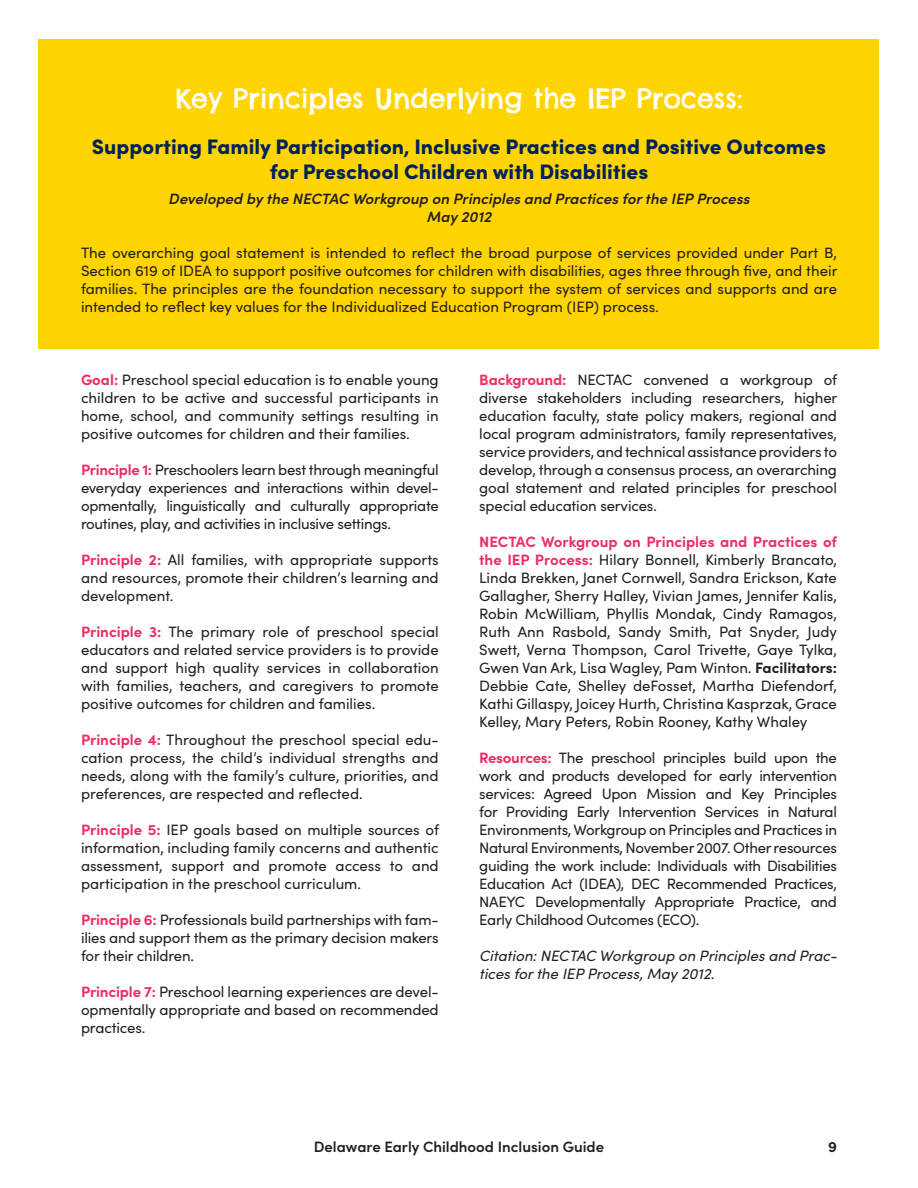
<style>
.page{position:relative;width:918px;height:1188px;background:#fff}
.page>*{position:absolute;margin:0;border:0;box-sizing:border-box;transform-origin:0 0}
.t1{font:27px "Chelsea Market";color:#fff}
.t2{font:900 21px/25.2px "Sofia Pro";color:#002259;text-align:center}
.t3{font:15px/18px "Sofia Pro";letter-spacing:-.01em;color:#231f20;text-align:justify}
.t4{font:italic 600 15px/18px "Sofia Pro";color:#231f20;text-align:center}
.t5{font:italic 15px/18px "Sofia Pro";color:#231f20}
.t6{font:600 15px "Sofia Pro";color:#231f20}
.t7{font:700 15px "Sofia Pro";color:#231f20}
.s1{font-weight:700;color:#ee2e63}
.s2{font-weight:700}
</style>
<div class="page">
<div style="left:39px;top:39px;width:840px;height:310px;background:#ffd400"></div>
<h1 class="t1" style="left:175px;top:81px;width:569px">Key Principles Underlying the IEP Process:</h1>
<h2 class="t2" style="left:92px;top:132px;width:736px">Supporting Family Participation, Inclusive Practices and Positive Outcomes for Preschool Children with Disabilities</h2>
<p class="t4" style="left:168px;top:188px;width:583px">Developed by the NECTAC Workgroup on Principles and Practices for the IEP Process<br>May 2012</p>
<p class="t3" style="left:81px;top:242px;width:758px">The overarching goal statement is intended to reflect the broad purpose of services provided under Part B, Section 619 of IDEA to support positive outcomes for children with disabilities, ages three through five, and their families. The principles are the foundation necessary to support the system of services and supports and are intended to reflect key values for the Individualized Education Program (IEP) process.</p>
<p class="t3" style="left:81px;top:369px;width:359px"><span class="s1">Goal:</span> Preschool special education is to enable young children to be active and successful participants in home, school, and community settings resulting in positive outcomes for children and their families.</p>
<p class="t3" style="left:81px;top:459px;width:359px"><span class="s1">Principle 1:</span> Preschoolers learn best through meaningful everyday experiences and interactions within devel&shy;opmentally, linguistically and culturally appropriate routines, play, and activities in inclusive settings.</p>
<p class="t3" style="left:81px;top:549px;width:359px"><span class="s1">Principle 2:</span> All families, with appropriate supports and resources, promote their children’s learning and development.</p>
<p class="t3" style="left:81px;top:621px;width:359px"><span class="s1">Principle 3:</span> The primary role of preschool special educators and related service providers is to provide and support high quality services in collaboration with families, teachers, and caregivers to promote positive outcomes for children and families.</p>
<p class="t3" style="left:81px;top:729px;width:359px"><span class="s1">Principle 4:</span> Throughout the preschool special edu&shy;cation process, the child’s individual strengths and needs, along with the family’s culture, priorities, and preferences, are respected and reflected.</p>
<p class="t3" style="left:81px;top:819px;width:360px"><span class="s1">Principle 5:</span> IEP goals based on multiple sources of information, including family concerns and authentic assessment, support and promote access to and participation in the preschool curriculum.</p>
<p class="t3" style="left:81px;top:909px;width:359px"><span class="s1">Principle 6:</span> Professionals build partnerships with fam&shy;ilies and support them as the primary decision makers for their children.</p>
<p class="t3" style="left:81px;top:981px;width:359px"><span class="s1">Principle 7:</span> Preschool learning experiences are devel&shy;opmentally appropriate and based on recommended practices.</p>
<p class="t3" style="left:479px;top:369px;width:360px"><span class="s1">Background:</span> NECTAC convened a workgroup of diverse stakeholders including researchers, higher education faculty, state policy makers, regional and local program administrators, family representatives, service providers, and technical assistance providers to develop, through a consensus process, an overarching goal statement and related principles for preschool special education services.</p>
<p class="t3" style="left:479px;top:531px;width:359px"><span class="s1">NECTAC Workgroup on Principles and Practices of the IEP Process:</span> Hilary Bonnell, Kimberly Brancato, Linda Brekken, Janet Cornwell, Sandra Erickson, Kate Gallagher, Sherry Halley, Vivian James, Jennifer Kalis, Robin McWilliam, Phyllis Mondak, Cindy Ramagos, Ruth Ann Rasbold, Sandy Smith, Pat Snyder, Judy Swett, Verna Thompson, Carol Trivette, Gaye Tylka, Gwen Van Ark, Lisa Wagley, Pam Winton. <span class="s2">Facilitators:<br></span>Debbie Cate, Shelley deFosset, Martha Diefendorf, Kathi Gillaspy, Joicey Hurth, Christina Kasprzak, Grace Kelley, Mary Peters, Robin Rooney, Kathy Whaley</p>
<p class="t3" style="left:479px;top:747px;width:359px"><span class="s1">Resources:</span> The preschool principles build upon the work and products developed for early intervention services: Agreed Upon Mission and Key Principles for Providing Early Intervention Services in Natural Environments, Workgroup on Principles and Practices in Natural Environments, November 2007. Other resources guiding the work include: Individuals with Disabilities Education Act (IDEA), DEC Recommended Practices, NAEYC Developmentally Appropriate Practice, and Early Childhood Outcomes (ECO).</p>
<p class="t5" style="left:479px;top:945px;width:359px">Citation: NECTAC Workgroup on Principles and Prac&shy;tices for the IEP Process, May 2012.</p>
<p class="t6" style="left:314px;top:1135px;width:292px">Delaware Early Childhood Inclusion Guide</p>
<p class="t7" style="left:828px;top:1135px;width:10px">9</p>
</div>
